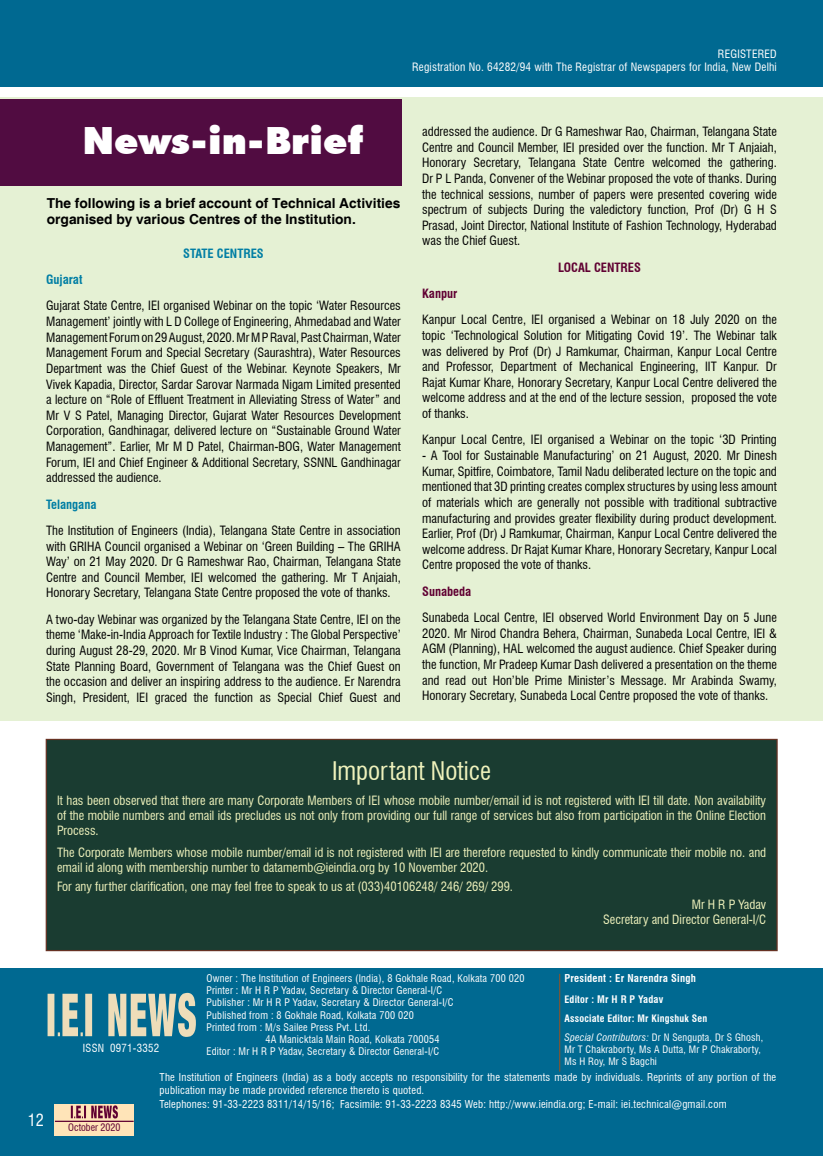
<style>
.page{position:relative;width:823px;height:1156px;background:#fff}
.page>*{position:absolute;margin:0;border:0;box-sizing:border-box;transform-origin:0 0}
.t1{font:900 37.5px "Futura BT";color:#fff}
.t2{font:condensed 25px "Swiss 721 BT";color:#eff2bc}
.t3{font:condensed 16.25px "Swiss 721 BT";color:#fff}
.t4{font:700 13.75px/16.5px "Helvetica";color:#000}
.t5{font:condensed 12.5px/15.6px "Swiss 721 BT";color:#000;text-align:justify}
.t6{font:condensed 12.5px/15px "Swiss 721 BT";color:#eff2bc;text-align:justify}
.t7{font:700 condensed 12.5px "Swiss 721 BT";color:#007ea4}
.t8{font:700 condensed 12.5px "Swiss 721 BT";color:#600032}
.t9{font:condensed 11.25px/13.5px "Swiss 721 BT";letter-spacing:.02em;color:#fff;text-align:right}
.t10{font:condensed 11px "Swiss 721 BT";letter-spacing:.02em;color:#fff}
.t11{font:condensed 10.62px/12.8px "Swiss 721 BT";letter-spacing:.02em;color:#fff}
.t12{font:700 condensed 10.62px "Swiss 721 BT";letter-spacing:.02em;color:#fff}
.t13{font:condensed 10.25px "Swiss 721 BT";letter-spacing:.02em;color:#fff}
.t14{font:700 condensed 10.25px "Swiss 721 BT";letter-spacing:.02em;color:#fff}
.t15{font:700 condensed 10px/19.1px "Swiss 721 BT";letter-spacing:.02em;color:#fff}
.t16{font:condensed 10px/12px "Swiss 721 BT";letter-spacing:.02em;color:#fff}
.t17{font:condensed 10px "Swiss 721 BT";color:#600032}
.s1{font-size:10px}
.s2{font-weight:400;font-style:italic}
.s3{font-weight:400}
</style>
<div class="page">
<div style="left:1px;top:97px;width:821px;height:624px;background:#e5f1d4"></div>
<div style="left:0;top:967px;width:822px;height:188px;background:#006991"></div>
<div style="left:55px;top:1103px;width:79px;height:32px;background:#ffe4b8"></div>
<svg style="left:71px;top:1105px;width:47px;height:13px"></svg>
<hr style="left:55px;top:1120px;width:79px;height:1px;background:#600032">
<div style="left:0;top:0;width:822px;height:87px;background:#006991"></div>
<hr style="left:559px;top:973px;width:1px;height:98px;background:#985223">
<svg style="left:48px;top:992px;width:148px;height:44px"></svg>
<div style="left:1px;top:99px;width:400px;height:87px;background:#510c41"></div>
<div style="left:46px;top:738px;width:731px;height:212px;background:#1a3c31;border:1px solid #663223"></div>
<p class="t9" style="left:412px;top:47px;width:366px">REGISTERED<br>Registration No. 64282/94 with The Registrar of Newspapers for India, New Delhi</p>
<h1 class="t1" style="left:82px;top:118px;width:282px">News-in-Brief</h1>
<p class="t4" style="left:47px;top:195px;width:355px">The following is a brief account of Technical Activities organised by various Centres of the Institution.</p>
<p class="t7" style="left:183px;top:246px;width:82px">STATE CENTRES</p>
<p class="t7" style="left:46px;top:272px;width:38px">Gujarat</p>
<p class="t5" style="left:46px;top:298px;width:356px">Gujarat State Centre, IEI organised Webinar on the topic ‘Water Resources Management’ jointly with L D College of Engineering, Ahmedabad and Water Management Forum on 29 August, 2020. Mr M P Raval, Past Chairman, Water Management Forum and Special Secretary (Saurashtra), Water Resources Department was the Chief Guest of the Webinar. Keynote Speakers, Mr Vivek Kapadia, Director, Sardar Sarovar Narmada Nigam Limited presented a lecture on “Role of Effluent Treatment in Alleviating Stress of Water” and Mr V S Patel, Managing Director, Gujarat Water Resources Development Corporation, Gandhinagar, delivered lecture on “Sustainable Ground Water Management”. Earlier, Mr M D Patel, Chairman-BOG, Water Management Forum, IEI and Chief Engineer &amp; Additional Secretary, SSNNL Gandhinagar addressed the audience.</p>
<p class="t7" style="left:46px;top:496px;width:52px">Telangana</p>
<p class="t5" style="left:46px;top:522px;width:356px">The Institution of Engineers (India), Telangana State Centre in association with GRIHA Council organised a Webinar on ‘Green Building – The GRIHA Way’ on 21 May 2020. Dr G Rameshwar Rao, Chairman, Telangana State Centre and Council Member, IEI welcomed the gathering. Mr T Anjaiah, Honorary Secretary, Telangana State Centre proposed the vote of thanks.</p>
<p class="t5" style="left:46px;top:611px;width:356px">A two-day Webinar was organized by the Telangana State Centre, IEI on the theme ‘Make-in-India Approach for Textile Industry : The Global Perspective’ during August 28-29, 2020. Mr B Vinod Kumar, Vice Chairman, Telangana State Planning Board, Government of Telangana was the Chief Guest on the occasion and deliver an inspiring address to the audience. Er Narendra Singh, President, IEI graced the function as Special Chief Guest and</p>
<p class="t5" style="left:422px;top:124px;width:356px">addressed the audience. Dr G Rameshwar Rao, Chairman, Telangana State Centre and Council Member, IEI presided over the function. Mr T Anjaiah, Honorary Secretary, Telangana State Centre welcomed the gathering.<br>Dr P L Panda, Convener of the Webinar proposed the vote of thanks. During the technical sessions, number of papers were presented covering wide spectrum of subjects During the valedictory function, Prof (Dr) G H S Prasad, Joint Director, National Institute of Fashion Technology, Hyderabad was the Chief Guest.</p>
<p class="t8" style="left:557px;top:259px;width:84px">LOCAL CENTRES</p>
<p class="t8" style="left:422px;top:286px;width:37px">Kanpur</p>
<p class="t5" style="left:422px;top:312px;width:356px">Kanpur Local Centre, IEI organised a Webinar on 18 July 2020 on the topic ‘Technological Solution for Mitigating Covid 19’. The Webinar talk was delivered by Prof (Dr) J Ramkumar, Chairman, Kanpur Local Centre and Professor, Department of Mechanical Engineering, IIT Kanpur. Dr Rajat Kumar Khare, Honorary Secretary, Kanpur Local Centre delivered the welcome address and at the end of the lecture session, proposed the vote of thanks.</p>
<p class="t5" style="left:422px;top:432px;width:356px">Kanpur Local Centre, IEI organised a Webinar on the topic ‘3D Printing</p>
<p class="t5" style="left:422px;top:447px;width:356px">- A Tool for Sustainable Manufacturing’ on 21 August, 2020. Mr Dinesh Kumar, Spitfire, Coimbatore, Tamil Nadu deliberated lecture on the topic and mentioned that 3D printing creates complex structures by using less amount of materials which are generally not possible with traditional subtractive manufacturing and provides greater flexibility during product development.<br>Earlier, Prof (Dr) J Ramkumar, Chairman, Kanpur Local Centre delivered the welcome address. Dr Rajat Kumar Khare, Honorary Secretary, Kanpur Local Centre proposed the vote of thanks.</p>
<p class="t8" style="left:422px;top:583px;width:51px">Sunabeda</p>
<p class="t5" style="left:422px;top:609px;width:356px">Sunabeda Local Centre, IEI observed World Environment Day on 5 June 2020. Mr Nirod Chandra Behera, Chairman, Sunabeda Local Centre, IEI &amp; AGM (Planning), HAL welcomed the august audience. Chief Speaker during the function, Mr Pradeep Kumar Dash delivered a presentation on the theme and read out Hon’ble Prime Minister’s Message. Mr Arabinda Swamy, Honorary Secretary, Sunabeda Local Centre proposed the vote of thanks.</p>
<h2 class="t2" style="left:332px;top:755px;width:160px">Important Notice</h2>
<p class="t6" style="left:57px;top:793px;width:710px">It has been observed that there are many Corporate Members of IEI whose mobile number/email id is not registered with IEI till date. Non availability of the mobile numbers and email ids precludes us not only from providing our full range of services but also from participation in the Online Election Process.</p>
<p class="t6" style="left:57px;top:845px;width:710px">The Corporate Members whose mobile number/email id is not registered with IEI are therefore requested to kindly communicate their mobile no. and email id along with membership number to datamemb@ieindia.org by 10 November 2020.</p>
<p class="t6" style="left:57px;top:878px;width:457px">For any further clarification, one may feel free to speak to us at (033)40106248/ 246/ 269/ 299.</p>
<p class="t6" style="left:602px;top:897px;width:164px;text-align:right">Mr H R P Yadav<br>Secretary and Director General-I/C</p>
<p class="t10" style="left:83px;top:1041px;width:78px">ISSN 0971-3352</p>
<p class="t13" style="left:206px;top:971px;width:319px">Owner : The Institution of Engineers (India), 8 Gokhale Road, Kolkata 700 020</p>
<p class="t13" style="left:206px;top:983px;width:237px">Printer : Mr H R P Yadav, Secretary &amp; Director General-I/C</p>
<p class="t13" style="left:206px;top:996px;width:248px">Publisher : Mr H R P Yadav, Secretary &amp; Director General-I/C</p>
<p class="t13" style="left:206px;top:1008px;width:208px">Published from : 8 Gokhale Road, Kolkata 700 020</p>
<p class="t13" style="left:206px;top:1020px;width:165px">Printed from : M/s Sailee Press Pvt. Ltd.</p>
<p class="t13" style="left:265px;top:1032px;width:175px">4A Manicktala Main Road, Kolkata 700054</p>
<p class="t13" style="left:206px;top:1045px;width:234px">Editor : Mr H R P Yadav, Secretary &amp; Director General-I/C</p>
<p class="t12" style="left:564px;top:971px;width:133px">President : Er Narendra Singh</p>
<p class="t14" style="left:564px;top:992px;width:100px"><span class="s1">Editor :</span> Mr H R P Yadav</p>
<p class="t15" style="left:564px;top:1008px;width:200px">Associate Editor: Mr Kingshuk Sen<br><span class="s2">Special Contributors:</span> <span class="s3">Dr N Sengupta, Dr S Ghosh,</span></p>
<p class="t16" style="left:564px;top:1043px;width:198px">Mr T Chakraborty, Ms A Dutta, Mr P Chakraborty,<br>Ms H Roy, Mr S Bagchi</p>
<h3 class="t3" style="left:28px;top:1110px;width:18px">12</h3>
<p class="t17" style="left:68px;top:1121px;width:54px">October 2020</p>
<p class="t11" style="left:159px;top:1070px;width:617px">The Institution of Engineers (India) as a body accepts no responsibility for the statements made by individuals. Reprints of any portion of the publication may be made provided reference thereto is quoted.</p>
<p class="t11" style="left:159px;top:1097px;width:568px">Telephones: 91-33-2223 8311/14/15/16; Facsimile: 91-33-2223 8345 Web: http://www.ieindia.org; E-mail: iei.technical@gmail.com</p>
</div>
